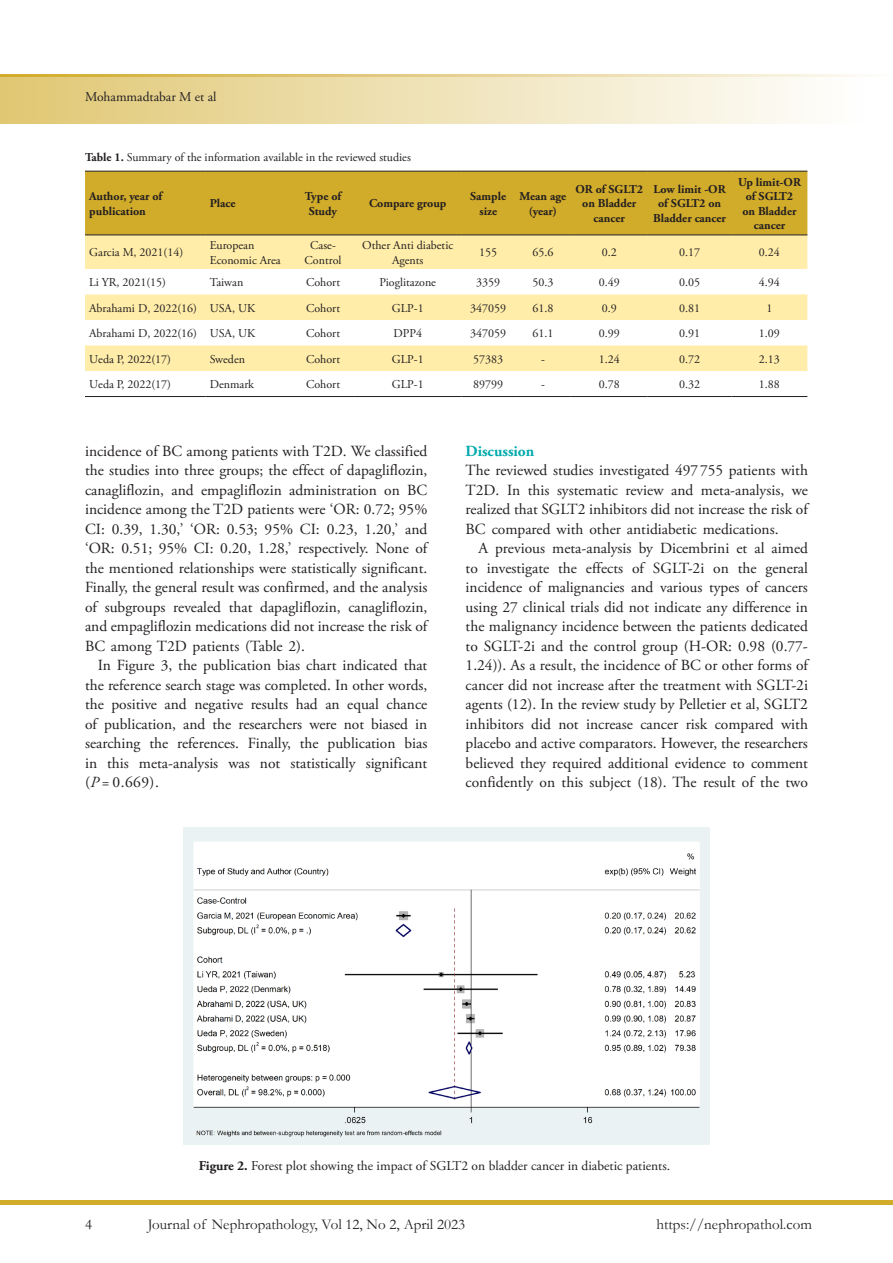
<style>
.page{position:relative;width:893px;height:1263px;background:#fff}
.page>*{position:absolute;margin:0;border:0;box-sizing:border-box;transform-origin:0 0}
.t1{font:15.45px/19.5px "Adobe Garamond Pro";color:#231f20;text-align:justify}
.Body_Text{font:700 15.45px "Adobe Garamond Pro";color:#00aaad}
.t2{font:15px "Garamond";color:#231f20}
.t3{font:13.5px "Adobe Garamond Pro";color:#231f20}
.t4{font:12px/14.4px "Adobe Garamond Pro";color:#231f20;text-align:center}
.t5{font:700 12px/14.4px "Adobe Garamond Pro";color:#231f20;text-align:center}
.s1{font-weight:700}
.s2{font-style:italic}
</style>
<div class="page">
<div style="left:0;top:77px;width:893px;height:46px;background:linear-gradient(to right,#e0c773,#fff)"></div>
<hr style="left:0;top:1200px;width:893px;height:4px;background:#d1ab2a">
<hr style="left:892px;top:77px;width:1px;height:46px;background:#d1ab2a">
<svg style="left:0;top:75px;width:862px;height:2px;background:#e5cf8b"></svg>
<div style="left:85px;top:172px;width:722px;height:63px;background:#d1ab2a"></div>
<svg style="left:85px;top:236px;width:722px;height:135px;fill:#ffeda9"></svg>
<hr style="left:85px;top:171px;width:121px;height:1px;background:#231f20">
<hr style="left:206px;top:171px;width:86px;height:1px;background:#231f20">
<hr style="left:292px;top:171px;width:62px;height:1px;background:#231f20">
<hr style="left:354px;top:171px;width:107px;height:1px;background:#231f20">
<hr style="left:461px;top:171px;width:54px;height:1px;background:#231f20">
<hr style="left:515px;top:171px;width:56px;height:1px;background:#231f20">
<hr style="left:571px;top:171px;width:77px;height:1px;background:#231f20">
<hr style="left:648px;top:171px;width:83px;height:1px;background:#231f20">
<hr style="left:731px;top:171px;width:76px;height:1px;background:#231f20">
<hr style="left:85px;top:235px;width:121px;height:1px;background:#231f20">
<hr style="left:206px;top:235px;width:86px;height:1px;background:#231f20">
<hr style="left:292px;top:235px;width:62px;height:1px;background:#231f20">
<hr style="left:354px;top:235px;width:107px;height:1px;background:#231f20">
<hr style="left:461px;top:235px;width:54px;height:1px;background:#231f20">
<hr style="left:515px;top:235px;width:56px;height:1px;background:#231f20">
<hr style="left:571px;top:235px;width:77px;height:1px;background:#231f20">
<hr style="left:648px;top:235px;width:83px;height:1px;background:#231f20">
<hr style="left:731px;top:235px;width:76px;height:1px;background:#231f20">
<hr style="left:85px;top:396px;width:121px;height:1px;background:#231f20">
<hr style="left:206px;top:396px;width:86px;height:1px;background:#231f20">
<hr style="left:292px;top:396px;width:62px;height:1px;background:#231f20">
<hr style="left:354px;top:396px;width:107px;height:1px;background:#231f20">
<hr style="left:461px;top:396px;width:54px;height:1px;background:#231f20">
<hr style="left:515px;top:396px;width:56px;height:1px;background:#231f20">
<hr style="left:571px;top:396px;width:77px;height:1px;background:#231f20">
<hr style="left:648px;top:396px;width:83px;height:1px;background:#231f20">
<hr style="left:731px;top:396px;width:76px;height:1px;background:#231f20">
<img style="left:184px;top:828px;width:525px;height:317px">
<p class="t3" style="left:85px;top:89px;width:133px">Mohammadtabar M et al</p>
<p class="t4" style="left:85px;top:150px;width:327px"><span class="s1">Table 1.</span> Summary of the information available in the reviewed studies</p>
<p class="t5" style="left:89px;top:189px;width:74px;text-align:left">Author, year of publication</p>
<p class="t5" style="left:210px;top:197px;width:27px">Place</p>
<p class="t5" style="left:305px;top:189px;width:38px">Type of<br>Study</p>
<p class="t5" style="left:369px;top:197px;width:79px">Compare group</p>
<p class="t5" style="left:470px;top:189px;width:37px">Sample size</p>
<p class="t5" style="left:520px;top:189px;width:48px">Mean age (year)</p>
<p class="t5" style="left:575px;top:182px;width:69px">OR of SGLT2 on Bladder cancer</p>
<p class="t5" style="left:653px;top:182px;width:74px">Low limit -OR of SGLT2 on<br>Bladder cancer</p>
<p class="t5" style="left:738px;top:175px;width:64px">Up limit-OR of SGLT2 on Bladder cancer</p>
<p class="t4" style="left:89px;top:246px;width:96px">Garcia M, 2021(14)</p>
<p class="t4" style="left:210px;top:239px;width:72px;text-align:left">European<br>Economic Area</p>
<p class="t4" style="left:305px;top:239px;width:38px">Case-<br>Control</p>
<p class="t4" style="left:362px;top:239px;width:92px">Other Anti diabetic<br>Agents</p>
<p class="t4" style="left:479px;top:246px;width:19px">155</p>
<p class="t4" style="left:532px;top:246px;width:22px">65.6</p>
<p class="t4" style="left:602px;top:246px;width:16px">0.2</p>
<p class="t4" style="left:679px;top:246px;width:22px">0.17</p>
<p class="t4" style="left:759px;top:246px;width:22px">0.24</p>
<p class="t4" style="left:89px;top:275px;width:78px">Li YR, 2021(15)</p>
<p class="t4" style="left:210px;top:275px;width:35px">Taiwan</p>
<p class="t4" style="left:306px;top:275px;width:35px">Cohort</p>
<p class="t4" style="left:379px;top:275px;width:58px">Pioglitazone</p>
<p class="t4" style="left:476px;top:275px;width:25px">3359</p>
<p class="t4" style="left:532px;top:275px;width:22px">50.3</p>
<p class="t4" style="left:599px;top:275px;width:22px">0.49</p>
<p class="t4" style="left:679px;top:275px;width:22px">0.05</p>
<p class="t4" style="left:759px;top:275px;width:22px">4.94</p>
<p class="t4" style="left:89px;top:301px;width:109px">Abrahami D, 2022(16)</p>
<p class="t4" style="left:210px;top:301px;width:47px">USA, UK</p>
<p class="t4" style="left:306px;top:301px;width:35px">Cohort</p>
<p class="t4" style="left:392px;top:301px;width:34px">GLP-1</p>
<p class="t4" style="left:470px;top:301px;width:37px">347059</p>
<p class="t4" style="left:532px;top:301px;width:22px">61.8</p>
<p class="t4" style="left:602px;top:301px;width:16px">0.9</p>
<p class="t4" style="left:679px;top:301px;width:22px">0.81</p>
<p class="t4" style="left:766px;top:301px;width:7px">1</p>
<p class="t4" style="left:89px;top:326px;width:109px">Abrahami D, 2022(16)</p>
<p class="t4" style="left:210px;top:326px;width:47px">USA, UK</p>
<p class="t4" style="left:306px;top:326px;width:35px">Cohort</p>
<p class="t4" style="left:393px;top:326px;width:30px">DPP4</p>
<p class="t4" style="left:470px;top:326px;width:37px">347059</p>
<p class="t4" style="left:532px;top:326px;width:22px">61.1</p>
<p class="t4" style="left:599px;top:326px;width:22px">0.99</p>
<p class="t4" style="left:679px;top:326px;width:22px">0.91</p>
<p class="t4" style="left:759px;top:326px;width:22px">1.09</p>
<p class="t4" style="left:89px;top:352px;width:83px">Ueda P, 2022(17)</p>
<p class="t4" style="left:210px;top:352px;width:37px">Sweden</p>
<p class="t4" style="left:306px;top:352px;width:35px">Cohort</p>
<p class="t4" style="left:392px;top:352px;width:34px">GLP-1</p>
<p class="t4" style="left:473px;top:352px;width:31px">57383</p>
<p class="t4" style="left:541px;top:352px;width:5px">-</p>
<p class="t4" style="left:599px;top:352px;width:22px">1.24</p>
<p class="t4" style="left:679px;top:352px;width:22px">0.72</p>
<p class="t4" style="left:759px;top:352px;width:22px">2.13</p>
<p class="t4" style="left:89px;top:377px;width:83px">Ueda P, 2022(17)</p>
<p class="t4" style="left:210px;top:377px;width:46px">Denmark</p>
<p class="t4" style="left:306px;top:377px;width:35px">Cohort</p>
<p class="t4" style="left:392px;top:377px;width:34px">GLP-1</p>
<p class="t4" style="left:473px;top:377px;width:31px">89799</p>
<p class="t4" style="left:541px;top:377px;width:5px">-</p>
<p class="t4" style="left:599px;top:377px;width:22px">0.78</p>
<p class="t4" style="left:679px;top:377px;width:22px">0.32</p>
<p class="t4" style="left:759px;top:377px;width:22px">1.88</p>
<p class="t1" style="left:85px;top:441px;width:344px">incidence of BC among patients with T2D. We classified the studies into three groups; the effect of dapagliflozin, canagliflozin, and empagliflozin administration on BC incidence among the T2D patients were ‘OR: 0.72; 95% CI: 0.39, 1.30,’ ‘OR: 0.53; 95% CI: 0.23, 1.20,’ and ‘OR: 0.51; 95% CI: 0.20, 1.28,’ respectively. None of the mentioned relationships were statistically significant.<br>Finally, the general result was confirmed, and the analysis of subgroups revealed that dapagliflozin, canagliflozin, and empagliflozin medications did not increase the risk of BC among T2D patients (Table 2).</p>
<p class="t1" style="left:85px;top:656px;width:344px;text-indent:13px">In Figure 3, the publication bias chart indicated that the reference search stage was completed. In other words, the positive and negative results had an equal chance of publication, and the researchers were not biased in searching the references. Finally, the publication bias in this meta-analysis was not statistically significant (<span class="s2">P</span> = 0.669).</p>
<p class="Body_Text" style="left:466px;top:442px;width:70px">Discussion</p>
<p class="t1" style="left:466px;top:461px;width:344px">The reviewed studies investigated 497755 patients with T2D. In this systematic review and meta-analysis, we realized that SGLT2 inhibitors did not increase the risk of BC compared with other antidiabetic medications.</p>
<p class="t1" style="left:466px;top:539px;width:344px;text-indent:13px">A previous meta-analysis by Dicembrini et al aimed to investigate the effects of SGLT-2i on the general incidence of malignancies and various types of cancers using 27 clinical trials did not indicate any difference in the malignancy incidence between the patients dedicated to SGLT-2i and the control group (H-OR: 0.98 (0.77- 1.24)). As a result, the incidence of BC or other forms of cancer did not increase after the treatment with SGLT-2i agents (12). In the review study by Pelletier et al, SGLT2 inhibitors did not increase cancer risk compared with placebo and active comparators. However, the researchers believed they required additional evidence to comment confidently on this subject (18). The result of the two</p>
<p class="t3" style="left:199px;top:1158px;width:473px"><span class="s1">Figure 2.</span> Forest plot showing the impact of SGLT2 on bladder cancer in diabetic patients.</p>
<p class="t2" style="left:85px;top:1214px;width:9px">4</p>
<p class="t2" style="left:148px;top:1214px;width:319px">Journal of Nephropathology, Vol 12, No 2, April 2023</p>
<p class="t2" style="left:656px;top:1214px;width:157px">https://nephropathol.com</p>
</div>
